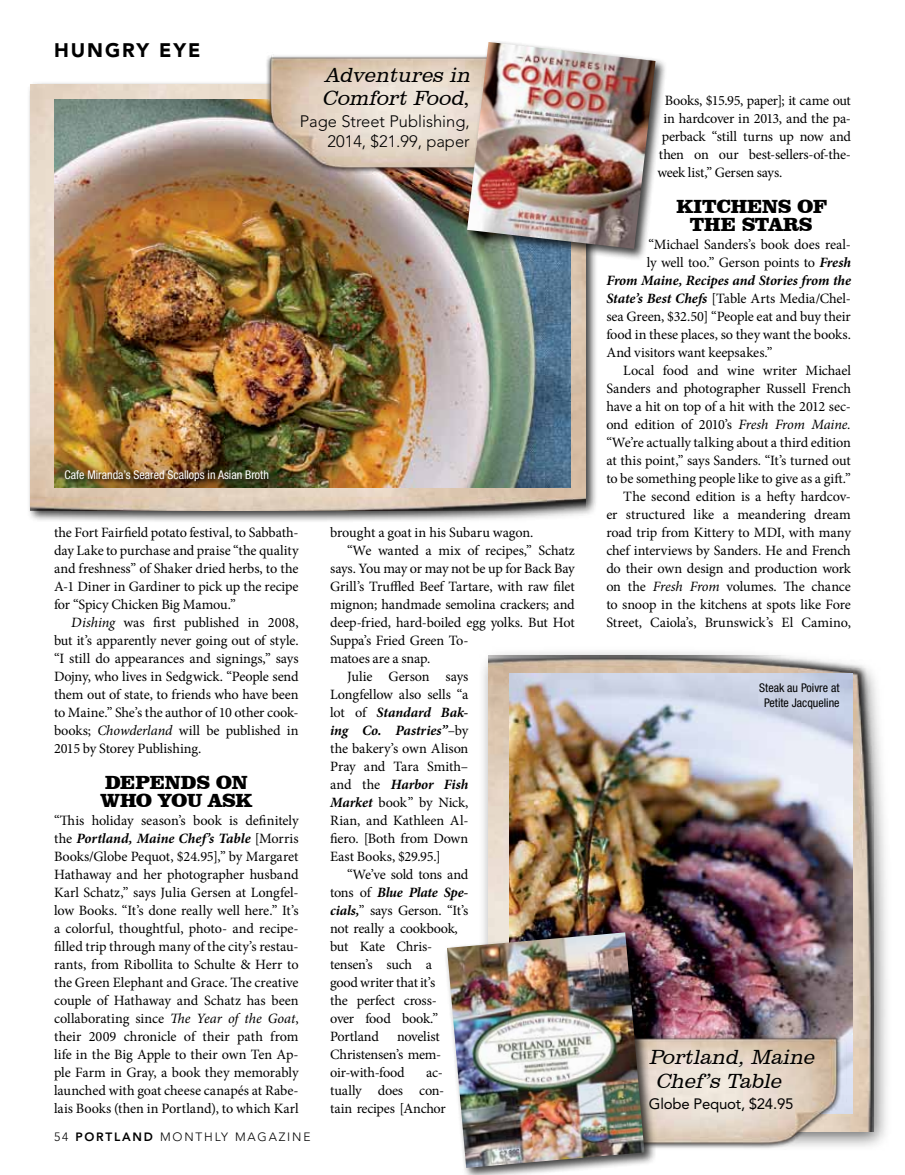
<style>
.page{position:relative;width:905px;height:1175px;background:#fff}
.page>*{position:absolute;margin:0;border:0;box-sizing:border-box;transform-origin:0 0}
.t1{font:italic 300 21px/22.5px "Clarendon BT";color:#000}
.t2{font:900 19.5px/18px "Clarendon BT";letter-spacing:-.005em;color:#000}
.t3{font:900 19.5px "Avenir";letter-spacing:.1em;color:#000}
.t4{font:300 16.5px/19.5px "Avenir";color:#000;text-align:right}
.t5{font:15px "Avenir";letter-spacing:-.015em;color:#000}
.t6{font:14.25px/18px "Minion Pro";letter-spacing:-.01em;color:#000;text-align:justify}
.t7{font:italic 700 14.25px "Minion Pro";letter-spacing:-.005em;color:#000}
.t8{font:14.25px "Minion Pro";letter-spacing:-.03em;color:#000}
.t9{font:condensed 12px "Helvetica Neue";color:#fff}
.t10{font:condensed 12px/15px "Helvetica Neue";color:#000;text-align:center}
.t11{font:300 12px "Avenir";letter-spacing:.15em;color:#000}
.s1{font-style:normal}
.s2{font-style:italic}
.s3{font-weight:700;font-style:italic}
.s4{font-weight:800}
.s5{font-weight:400;font-style:normal}
</style>
<div class="page">
<div style="left:27px;top:81px;width:570px;height:442px;background:#000;opacity:.75"></div>
<img style="left:30px;top:84px;width:555px;height:426px">
<img style="left:54px;top:99px;width:516px;height:389px">
<div style="left:477px;top:644px;width:415px;height:506px;background:#000;opacity:.58"></div>
<img style="left:488px;top:655px;width:385px;height:476px">
<img style="left:509px;top:673px;width:343px;height:440px">
<img style="left:656px;top:1033px;width:190px;height:116px">
<img style="left:261px;top:54px;width:203px;height:121px">
<div style="left:64px;top:470px;width:209px;height:16px;background:#000;opacity:.75"></div>
<div style="left:464px;top:39px;width:203px;height:221px;background:#000;opacity:.75"></div>
<img style="left:467px;top:42px;width:188px;height:207px">
<div style="left:443px;top:929px;width:213px;height:245px;background:#000;opacity:.75"></div>
<img style="left:447px;top:932px;width:197px;height:235px">
<h2 class="t3" style="left:54px;top:39px;width:148px">HUNGRY EYE</h2>
<h1 class="t1" style="left:322px;top:64px;width:155px">Adventures in<br>ComfortFood<span class="s1">,</span></h1>
<p class="t4" style="left:300px;top:112px;width:171px">Page Street Publishing,<br>2014, $21.99, paper</p>
<p class="t9" style="left:64px;top:468px;width:206px">Cafe Miranda’s Seared Scallops in Asian Broth</p>
<p class="t6" style="left:54px;top:524px;width:246px">the Fort Fairfield potato festival, to Sabbath&shy;day Lake to purchase and praise “the quality and freshness” of Shaker dried herbs, to the A-1 Diner in Gardiner to pick up the recipe for “Spicy Chicken Big Mamou.”</p>
<p class="t6" style="left:54px;top:614px;width:246px;text-indent:17px">D<span class="s2">ishing</span> was first published in 2008, but it’s apparently never going out of style. “I still do appearances and signings,” says Dojny, who lives in Sedgwick. “People send them out of state, to friends who have been to Maine.” She’s the author of 10 other cook&shy;books; <span class="s2">Chowderland</span> will be published in 2015 by Storey Publishing.</p>
<h2 class="t2" style="left:100px;top:773px;width:153px">DEPENDS ON<br>WHO YOU ASK</h2>
<p class="t6" style="left:54px;top:812px;width:246px">“This holiday season’s book is definitely the <span class="s3">Portland, Maine Chef’s Table</span> [Morris Books/Globe Pequot, $24.95],” by Margaret Hathaway and her photographer husband Karl Schatz,” says Julia Gersen at Longfel&shy;low Books. “It’s done really well here.” It’s a colorful, thoughtful, photo- and recipe&shy;filled trip through many of the city’s restau&shy;rants, from Ribollita to Schulte &amp; Herr to the Green Elephant and Grace. The creative couple of Hathaway and Schatz has been collaborating since <span class="s2">The Year of the Goat</span>, their 2009 chronicle of their path from life in the Big Apple to their own Ten Ap&shy;ple Farm in Gray, a book they memorably launched with goat cheese canapés at Rabe&shy;lais Books (then in Portland), to which Karl</p>
<p class="t11" style="left:54px;top:1129px;width:258px">54 <span class="s4">PORTLAND</span> mont hly magazine</p>
<p class="t6" style="left:330px;top:523px;width:205px">brought a goat in his Subaru wagon.</p>
<p class="t6" style="left:347px;top:541px;width:229px">“We wanted a mix of recipes,” Schatz</p>
<p class="t6" style="left:330px;top:559px;width:246px">says. You may or may not be up for Back Bay</p>
<p class="t6" style="left:330px;top:577px;width:246px">Grill’s Truffled Beef Tartare, with raw filet</p>
<p class="t6" style="left:330px;top:595px;width:246px">mignon; handmade semolina crackers; and</p>
<p class="t6" style="left:330px;top:613px;width:246px">deep-fried, hard-boiled egg yolks. But Hot</p>
<p class="t6" style="left:330px;top:631px;width:140px">Suppa’s Fried Green To-</p>
<p class="t6" style="left:330px;top:649px;width:102px">matoes are a snap.</p>
<p class="t6" style="left:347px;top:667px;width:123px">Julie Gerson says</p>
<p class="t6" style="left:330px;top:685px;width:140px">Longfellow also sells “a</p>
<p class="t7" style="left:330px;top:702px;width:140px"><span class="s5">lot of</span> Standard Bak-</p>
<p class="t7" style="left:330px;top:720px;width:140px">ing Co. Pastries”<span class="s5">–by</span></p>
<p class="t6" style="left:330px;top:739px;width:140px">the bakery’s own Alison</p>
<p class="t6" style="left:330px;top:757px;width:140px">Pray and Tara Smith–</p>
<p class="t7" style="left:330px;top:774px;width:140px"><span class="s5">and the</span> Harbor Fish</p>
<p class="t6" style="left:330px;top:793px;width:140px"><span class="s3">Market</span> book” by Nick,</p>
<p class="t6" style="left:330px;top:811px;width:140px">Rian, and Kathleen Al-</p>
<p class="t6" style="left:330px;top:829px;width:140px">fiero. [Both from Down</p>
<p class="t6" style="left:330px;top:847px;width:112px">East Books, $29.95.]</p>
<p class="t8" style="left:347px;top:865px;width:123px">“We’ve sold tons and</p>
<p class="t7" style="left:330px;top:882px;width:140px"><span class="s5">tons of</span> Blue Plate Spe-</p>
<p class="t6" style="left:330px;top:901px;width:140px"><span class="s3">cials,</span>” says Gerson. “It’s</p>
<p class="t6" style="left:330px;top:919px;width:129px">not really a cookbook,</p>
<p class="t6" style="left:330px;top:937px;width:104px">but Kate Chris-</p>
<p class="t6" style="left:330px;top:955px;width:104px">tensen’s such a</p>
<p class="t6" style="left:330px;top:973px;width:106px">good writer that it’s</p>
<p class="t6" style="left:330px;top:991px;width:108px">the perfect cross-</p>
<p class="t6" style="left:330px;top:1009px;width:110px">over food book.”</p>
<p class="t6" style="left:330px;top:1027px;width:50px">Portland</p>
<p class="t6" style="left:330px;top:1027px;width:112px;text-indent:67px">novelist Christensen’s mem&shy;oir-with-food</p>
<p class="t6" style="left:330px;top:1063px;width:117px;text-align:left;text-indent:96px">ac&shy;tually does con&shy;tain recipes [Anchor</p>
<p class="t6" style="left:665px;top:91px;width:187px">Books, $15.95, paper]; it came out</p>
<p class="t6" style="left:663px;top:109px;width:189px">in hardcover in 2013, and the pa-</p>
<p class="t6" style="left:662px;top:127px;width:190px">perback “still turns up now and</p>
<p class="t6" style="left:659px;top:145px;width:193px">then on our best-sellers-of-the-</p>
<p class="t6" style="left:657px;top:163px;width:126px">week list,” Gersen says.</p>
<h2 class="t2" style="left:676px;top:197px;width:137px;text-align:right">KITCHENS OF<br>THE STARS</h2>
<p class="t6" style="left:648px;top:236px;width:204px">“Michael Sanders’s book does real-</p>
<p class="t6" style="left:647px;top:254px;width:205px">ly well too.” Gerson points to <span class="s3">Fresh</span></p>
<p class="t7" style="left:606px;top:270px;width:246px">From Maine, Recipes and Stories from the</p>
<p class="t6" style="left:606px;top:290px;width:246px"><span class="s3">State’s Best Chefs</span> [Table Arts Media/Chel-</p>
<p class="t6" style="left:606px;top:308px;width:246px">sea Green, $32.50] “People eat and buy their</p>
<p class="t6" style="left:606px;top:326px;width:246px">food in these places, so they want the books.</p>
<p class="t6" style="left:606px;top:344px;width:168px">And visitors want keepsakes.”</p>
<p class="t6" style="left:623px;top:362px;width:229px">Local food and wine writer Michael</p>
<p class="t6" style="left:606px;top:379px;width:246px">Sanders and photographer Russell French</p>
<p class="t6" style="left:606px;top:397px;width:246px">have a hit on top of a hit with the 2012 sec-</p>
<p class="t6" style="left:606px;top:415px;width:246px">ond edition of 2010’s <span class="s2">Fresh From Maine.</span></p>
<p class="t6" style="left:606px;top:433px;width:246px">“We’re actually talking about a third edition</p>
<p class="t6" style="left:606px;top:451px;width:246px">at this point,” says Sanders. “It’s turned out</p>
<p class="t6" style="left:606px;top:469px;width:246px">to be something people like to give as a gift.”</p>
<p class="t6" style="left:623px;top:487px;width:229px">The second edition is a hefty hardcov-</p>
<p class="t6" style="left:606px;top:505px;width:246px">er structured like a meandering dream</p>
<p class="t6" style="left:606px;top:523px;width:246px">road trip from Kittery to MDI, with many</p>
<p class="t6" style="left:606px;top:541px;width:246px">chef interviews by Sanders. He and French</p>
<p class="t6" style="left:606px;top:559px;width:246px">do their own design and production work</p>
<p class="t6" style="left:606px;top:577px;width:246px">on the <span class="s2">Fresh From</span> volumes. The chance</p>
<p class="t6" style="left:606px;top:595px;width:246px">to snoop in the kitchens at spots like Fore</p>
<p class="t6" style="left:606px;top:613px;width:246px">Street, Caiola’s, Brunswick’s El Camino,</p>
<p class="t10" style="left:759px;top:680px;width:82px">Steak au Poivre at<br>Petite Jacqueline</p>
<h1 class="t1" style="left:655px;top:1044px;width:165px;line-height:23.5px;text-indent:-6px">Portland,Maine<br>Chef ’s Table</h1>
<p class="t5" style="left:649px;top:1094px;width:146px">Globe Pequot, $24.95</p>
</div>
